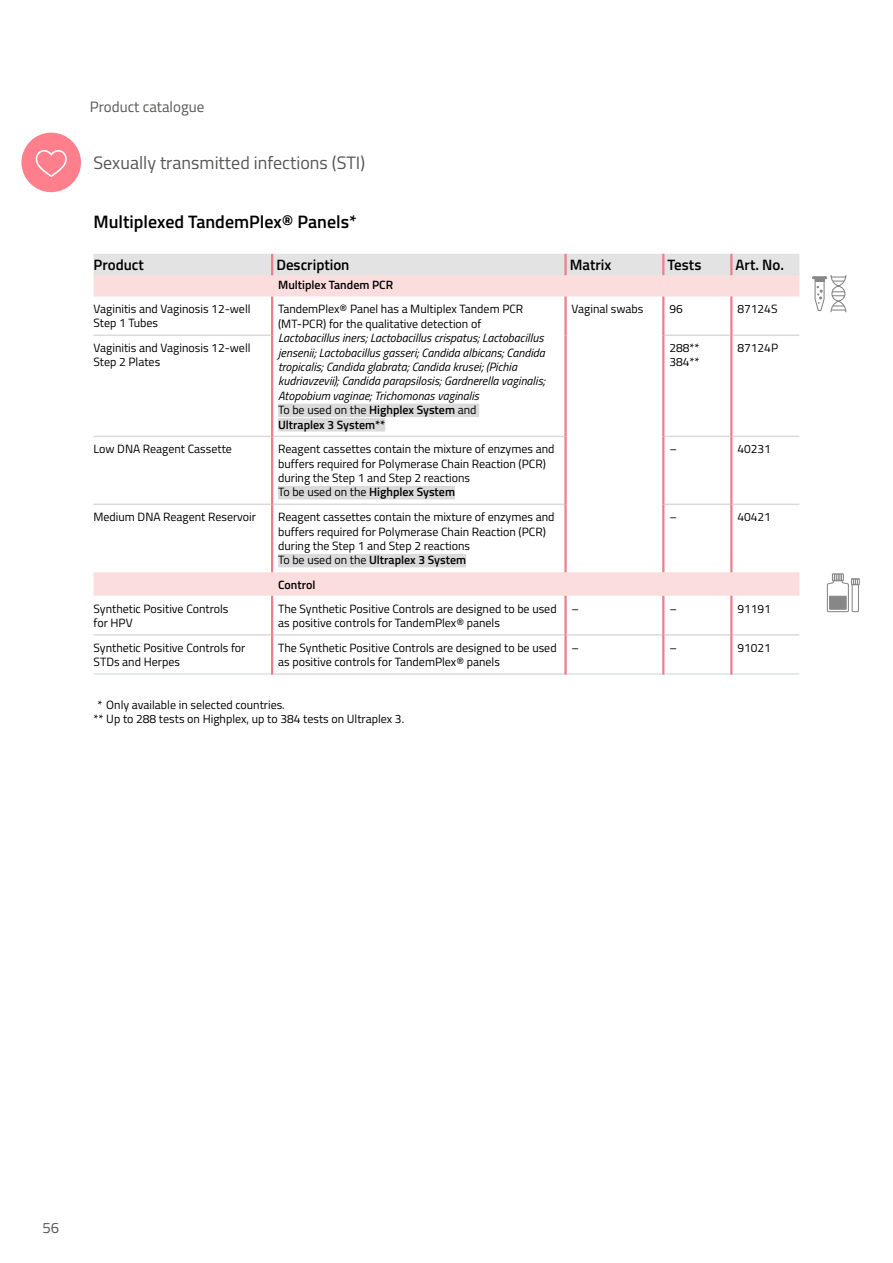
<style>
.page{position:relative;width:893px;height:1263px;background:#fff}
.page>*{position:absolute;margin:0;border:0;box-sizing:border-box;transform-origin:0 0}
.t1{font:18px "Titillium";color:#575756}
.t2{font:600 18px "Titillium";color:#000}
.t3{font:600 15px "Titillium";color:#000}
.t4{font:15px "Titillium";color:#575756}
.t5{font:12px/14.4px "Titillium";color:#000}
.t6{font:italic 12px/14.4px "Titillium";color:#000}
.t7{font:600 12px "Titillium";color:#000}
.s1{font-style:normal}
.s2{font-weight:600;font-style:normal}
.s3{font-weight:600}
</style>
<div class="page">
<svg style="left:94px;top:275px;width:705px;height:321px"></svg>
<hr style="left:94px;top:673px;width:177px;height:2px;background:#dce2ea">
<hr style="left:567px;top:673px;width:95px;height:2px;background:#dce2ea">
<hr style="left:664px;top:673px;width:66px;height:2px;background:#dce2ea">
<hr style="left:732px;top:673px;width:67px;height:2px;background:#dce2ea">
<hr style="left:94px;top:334px;width:177px;height:2px;background:#dadada">
<hr style="left:664px;top:334px;width:66px;height:2px;background:#dadada">
<hr style="left:732px;top:334px;width:67px;height:2px;background:#dadada">
<hr style="left:94px;top:436px;width:177px;height:1px;background:#dadada">
<hr style="left:273px;top:436px;width:291px;height:1px;background:#dadada">
<hr style="left:664px;top:436px;width:66px;height:1px;background:#dadada">
<hr style="left:732px;top:436px;width:67px;height:1px;background:#dadada">
<hr style="left:94px;top:504px;width:177px;height:1px;background:#dadada">
<hr style="left:273px;top:504px;width:291px;height:1px;background:#dadada">
<hr style="left:664px;top:504px;width:66px;height:1px;background:#dadada">
<hr style="left:732px;top:504px;width:67px;height:1px;background:#dadada">
<hr style="left:271px;top:296px;width:2px;height:39px;background:#ef7d8b">
<hr style="left:564px;top:296px;width:3px;height:39px;background:#ef7d8b">
<hr style="left:564px;top:335px;width:3px;height:101px;background:#ef7d8b">
<hr style="left:662px;top:296px;width:2px;height:39px;background:#ef7d8b">
<hr style="left:730px;top:296px;width:2px;height:39px;background:#ef7d8b">
<hr style="left:271px;top:335px;width:2px;height:101px;background:#ef7d8b">
<hr style="left:662px;top:335px;width:2px;height:101px;background:#ef7d8b">
<hr style="left:730px;top:335px;width:2px;height:101px;background:#ef7d8b">
<hr style="left:271px;top:436px;width:2px;height:68px;background:#ef7d8b">
<hr style="left:564px;top:436px;width:3px;height:68px;background:#ef7d8b">
<hr style="left:662px;top:436px;width:2px;height:68px;background:#ef7d8b">
<hr style="left:730px;top:436px;width:2px;height:68px;background:#ef7d8b">
<hr style="left:271px;top:504px;width:2px;height:68px;background:#ef7d8b">
<hr style="left:564px;top:504px;width:3px;height:68px;background:#ef7d8b">
<hr style="left:662px;top:504px;width:2px;height:68px;background:#ef7d8b">
<hr style="left:730px;top:504px;width:2px;height:68px;background:#ef7d8b">
<hr style="left:273px;top:634px;width:291px;height:2px;background:#dadada">
<hr style="left:273px;top:673px;width:291px;height:2px;background:#dadada">
<hr style="left:271px;top:596px;width:2px;height:39px;background:#ef7d8b">
<hr style="left:564px;top:596px;width:3px;height:39px;background:#ef7d8b">
<hr style="left:271px;top:635px;width:2px;height:40px;background:#ef7d8b">
<hr style="left:564px;top:635px;width:3px;height:40px;background:#ef7d8b">
<hr style="left:94px;top:634px;width:177px;height:2px;background:#dadada">
<hr style="left:567px;top:634px;width:95px;height:2px;background:#dadada">
<hr style="left:664px;top:634px;width:66px;height:2px;background:#dadada">
<hr style="left:732px;top:634px;width:67px;height:2px;background:#dadada">
<hr style="left:662px;top:596px;width:2px;height:39px;background:#ef7d8b">
<hr style="left:730px;top:596px;width:2px;height:39px;background:#ef7d8b">
<hr style="left:662px;top:635px;width:2px;height:40px;background:#ef7d8b">
<hr style="left:730px;top:635px;width:2px;height:40px;background:#ef7d8b">
<div style="left:278px;top:404px;width:201px;height:13px;background:#dadada"></div>
<div style="left:278px;top:418px;width:107px;height:13px;background:#dadada"></div>
<div style="left:278px;top:486px;width:177px;height:13px;background:#dadada"></div>
<div style="left:278px;top:554px;width:188px;height:13px;background:#dadada"></div>
<svg style="left:814px;top:275px;width:32px;height:37px"></svg>
<hr style="left:812px;top:276px;width:15px;height:3px;background:#878787">
<svg style="left:832px;top:573px;width:12px;height:8px"></svg>
<svg style="left:827px;top:574px;width:32px;height:38px"></svg>
<div style="left:94px;top:254px;width:705px;height:21px;background:#e3e3e3"></div>
<hr style="left:271px;top:254px;width:2px;height:21px;background:#ef7d8b">
<hr style="left:564px;top:254px;width:3px;height:21px;background:#ef7d8b">
<hr style="left:662px;top:254px;width:2px;height:21px;background:#ef7d8b">
<hr style="left:730px;top:254px;width:2px;height:21px;background:#ef7d8b">
<div style="left:21px;top:133px;width:60px;height:59px;background:#ff808c;border-radius:50%"></div>
<svg style="left:35px;top:150px;width:32px;height:27px"></svg>
<p class="t4" style="left:90px;top:95px;width:116px">Product catalogue</p>
<h1 class="t1" style="left:94px;top:149px;width:273px">Sexually transmitted infections (STI)</h1>
<h1 class="t2" style="left:94px;top:208px;width:265px">Multiplexed TandemPlex® Panels*</h1>
<p class="t3" style="left:94px;top:254px;width:52px">Product</p>
<p class="t3" style="left:276px;top:254px;width:75px">Description</p>
<p class="t3" style="left:570px;top:254px;width:43px">Matrix</p>
<p class="t3" style="left:668px;top:254px;width:35px">Tests</p>
<p class="t3" style="left:736px;top:254px;width:50px">Art. No.</p>
<p class="t7" style="left:278px;top:276px;width:117px">Multiplex Tandem PCR</p>
<p class="t5" style="left:94px;top:301px;width:159px">Vaginitis and Vaginosis 12-well<br>Step 1 Tubes</p>
<p class="t5" style="left:278px;top:301px;width:247px">TandemPlex® Panel has a Multiplex Tandem PCR (MT-PCR) for the qualitative detection of</p>
<p class="t6" style="left:278px;top:330px;width:269px">Lactobacillus iners; Lactobacillus crispatus; Lactobacillus jensenii; Lactobacillus gasseri; Candida albicans; Candida tropicalis; Candida glabrata; Candida krusei; (Pichia kudriavzevii); Candida parapsilosis; Gardnerella vaginalis; Atopobium vaginae; Trichomonas vaginalis<br><span class="s1">To be used on the</span> <span class="s2">Highplex System</span> <span class="s1">and<br></span><span class="s2">Ultraplex 3 System**</span></p>
<p class="t5" style="left:572px;top:301px;width:73px">Vaginal swabs</p>
<p class="t5" style="left:669px;top:301px;width:15px">96</p>
<p class="t5" style="left:737px;top:301px;width:42px">87124S</p>
<p class="t5" style="left:94px;top:340px;width:159px">Vaginitis and Vaginosis 12-well<br>Step 2 Plates</p>
<p class="t5" style="left:669px;top:340px;width:32px">288**<br>384**</p>
<p class="t5" style="left:737px;top:340px;width:42px">87124P</p>
<p class="t5" style="left:94px;top:441px;width:140px">Low DNA Reagent Cassette</p>
<p class="t5" style="left:278px;top:441px;width:278px">Reagent cassettes contain the mixture of enzymes and buffers required for Polymerase Chain Reaction (PCR) during the Step 1 and Step 2 reactions<br>To be used on the <span class="s3">Highplex System</span></p>
<p class="t5" style="left:669px;top:441px;width:9px">–</p>
<p class="t5" style="left:737px;top:441px;width:35px">40231</p>
<p class="t5" style="left:94px;top:509px;width:164px">Medium DNA Reagent Reservoir</p>
<p class="t5" style="left:278px;top:509px;width:278px">Reagent cassettes contain the mixture of enzymes and buffers required for Polymerase Chain Reaction (PCR) during the Step 1 and Step 2 reactions<br>To be used on the <span class="s3">Ultraplex 3 System</span></p>
<p class="t5" style="left:669px;top:509px;width:9px">–</p>
<p class="t5" style="left:737px;top:509px;width:35px">40421</p>
<p class="t7" style="left:278px;top:575px;width:39px">Control</p>
<p class="t5" style="left:94px;top:601px;width:136px">Synthetic Positive Controls for HPV</p>
<p class="t5" style="left:278px;top:601px;width:280px">The Synthetic Positive Controls are designed to be used as positive controls for TandemPlex® panels</p>
<p class="t5" style="left:572px;top:601px;width:9px">–</p>
<p class="t5" style="left:669px;top:601px;width:9px">–</p>
<p class="t5" style="left:737px;top:601px;width:35px">91191</p>
<p class="t5" style="left:94px;top:640px;width:153px">Synthetic Positive Controls for<br>STDs and Herpes</p>
<p class="t5" style="left:278px;top:640px;width:280px">The Synthetic Positive Controls are designed to be used as positive controls for TandemPlex® panels</p>
<p class="t5" style="left:572px;top:640px;width:9px">–</p>
<p class="t5" style="left:669px;top:640px;width:9px">–</p>
<p class="t5" style="left:737px;top:640px;width:35px">91021</p>
<p class="t5" style="left:94px;top:697px;width:312px;text-indent:4px">* Only available in selected countries.<br>** Up to 288 tests on Highplex, up to 384 tests on Ultraplex 3.</p>
<p class="t4" style="left:43px;top:1217px;width:18px">56</p>
</div>
